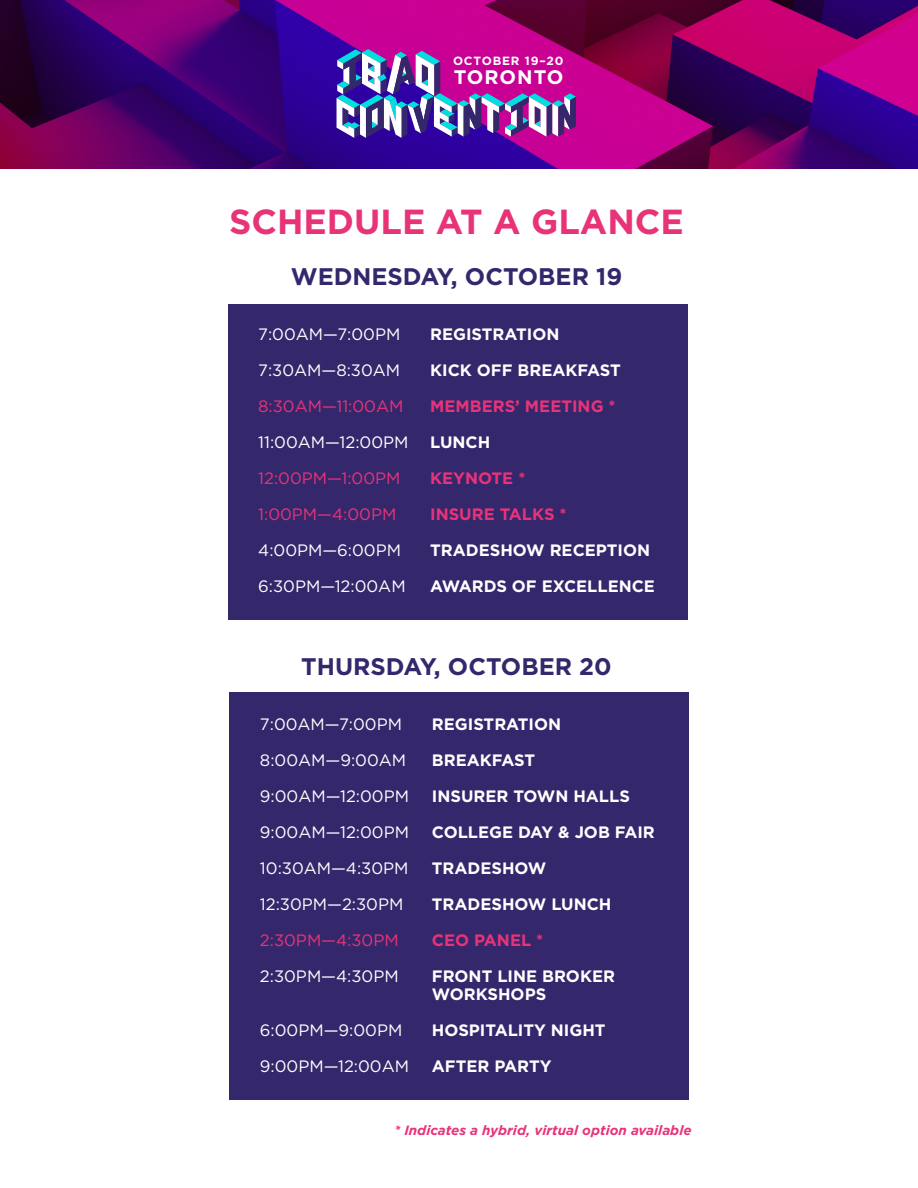
<style>
.page{position:relative;width:918px;height:1188px;background:#fff}
.page>*{position:absolute;margin:0;border:0;box-sizing:border-box;transform-origin:0 0}
.t1{font:700 34.8px "Gotham";color:#e83378}
.t2{font:700 24px "Gotham";color:#35276c}
.t3{font:700 19.65px "Gotham";letter-spacing:.05em;color:#fff}
.t4{font:700 16.5px "Gotham";color:#fff}
.t5{font:16.5px "Gotham";color:#fff}
.t6{font:16.5px "Gotham";color:#e83378}
.t7{font:700 16.5px "Gotham";color:#e83378}
.t8{font:italic 700 13.5px "Gotham";color:#e83378}
.t9{font:700 11.85px "Gotham";letter-spacing:.07em;color:#fff}
</style>
<div class="page">
<div style="left:228px;top:304px;width:459px;height:316px;background:#35276c"></div>
<div style="left:229px;top:692px;width:460px;height:408px;background:#35276c"></div>
<img style="left:0;top:0;width:918px;height:168px">
<svg style="left:337px;top:49px;width:239px;height:89px"></svg>
<p class="t9" style="left:453px;top:53px;width:112px">OCTOBER 19–20</p>
<p class="t3" style="left:454px;top:64px;width:111px">TORONTO</p>
<p class="t1" style="left:229px;top:199px;width:456px">SCHEDULE AT A GLANCE</p>
<p class="t2" style="left:291px;top:261px;width:333px">WEDNESDAY, OCTOBER 19</p>
<p class="t5" style="left:258px;top:324px;width:144px">7:00AM—7:00PM</p>
<p class="t4" style="left:430px;top:324px;width:131px">REGISTRATION</p>
<p class="t5" style="left:258px;top:360px;width:143px">7:30AM—8:30AM</p>
<p class="t4" style="left:430px;top:360px;width:192px">KICK OFF BREAKFAST</p>
<p class="t6" style="left:258px;top:396px;width:147px">8:30AM—11:00AM</p>
<p class="t7" style="left:430px;top:396px;width:187px">MEMBERS’ MEETING *</p>
<p class="t5" style="left:258px;top:432px;width:152px">11:00AM—12:00PM</p>
<p class="t4" style="left:430px;top:432px;width:62px">LUNCH</p>
<p class="t6" style="left:258px;top:468px;width:144px">12:00PM—1:00PM</p>
<p class="t7" style="left:430px;top:468px;width:97px">KEYNOTE *</p>
<p class="t6" style="left:258px;top:504px;width:140px">1:00PM—4:00PM</p>
<p class="t7" style="left:430px;top:504px;width:138px">INSURE TALKS *</p>
<p class="t5" style="left:258px;top:540px;width:144px">4:00PM—6:00PM</p>
<p class="t4" style="left:430px;top:540px;width:222px">TRADESHOW RECEPTION</p>
<p class="t5" style="left:258px;top:576px;width:149px">6:30PM—12:00AM</p>
<p class="t4" style="left:430px;top:576px;width:226px">AWARDS OF EXCELLENCE</p>
<p class="t2" style="left:301px;top:650px;width:312px">THURSDAY, OCTOBER 20</p>
<p class="t5" style="left:260px;top:714px;width:144px">7:00AM—7:00PM</p>
<p class="t4" style="left:432px;top:714px;width:131px">REGISTRATION</p>
<p class="t5" style="left:260px;top:750px;width:148px">8:00AM—9:00AM</p>
<p class="t4" style="left:432px;top:750px;width:105px">BREAKFAST</p>
<p class="t5" style="left:260px;top:786px;width:151px">9:00AM—12:00PM</p>
<p class="t4" style="left:432px;top:786px;width:200px">INSURER TOWN HALLS</p>
<p class="t5" style="left:260px;top:822px;width:151px">9:00AM—12:00PM</p>
<p class="t4" style="left:432px;top:822px;width:224px">COLLEGE DAY &amp; JOB FAIR</p>
<p class="t5" style="left:260px;top:858px;width:150px">10:30AM—4:30PM</p>
<p class="t4" style="left:432px;top:858px;width:116px">TRADESHOW</p>
<p class="t5" style="left:260px;top:894px;width:145px">12:30PM—2:30PM</p>
<p class="t4" style="left:432px;top:894px;width:181px">TRADESHOW LUNCH</p>
<p class="t6" style="left:260px;top:930px;width:140px">2:30PM—4:30PM</p>
<p class="t7" style="left:432px;top:930px;width:113px">CEO PANEL *</p>
<p class="t5" style="left:260px;top:966px;width:140px">2:30PM—4:30PM</p>
<p class="t4" style="left:432px;top:966px;width:185px">FRONT LINE BROKER</p>
<p class="t4" style="left:432px;top:984px;width:116px">WORKSHOPS</p>
<p class="t5" style="left:260px;top:1020px;width:144px">6:00PM—9:00PM</p>
<p class="t4" style="left:432px;top:1020px;width:175px">HOSPITALITY NIGHT</p>
<p class="t5" style="left:260px;top:1056px;width:151px">9:00PM—12:00AM</p>
<p class="t4" style="left:432px;top:1056px;width:121px">AFTER PARTY</p>
<p class="t8" style="left:394px;top:1121px;width:299px">* Indicates a hybrid, virtual option available</p>
</div>
